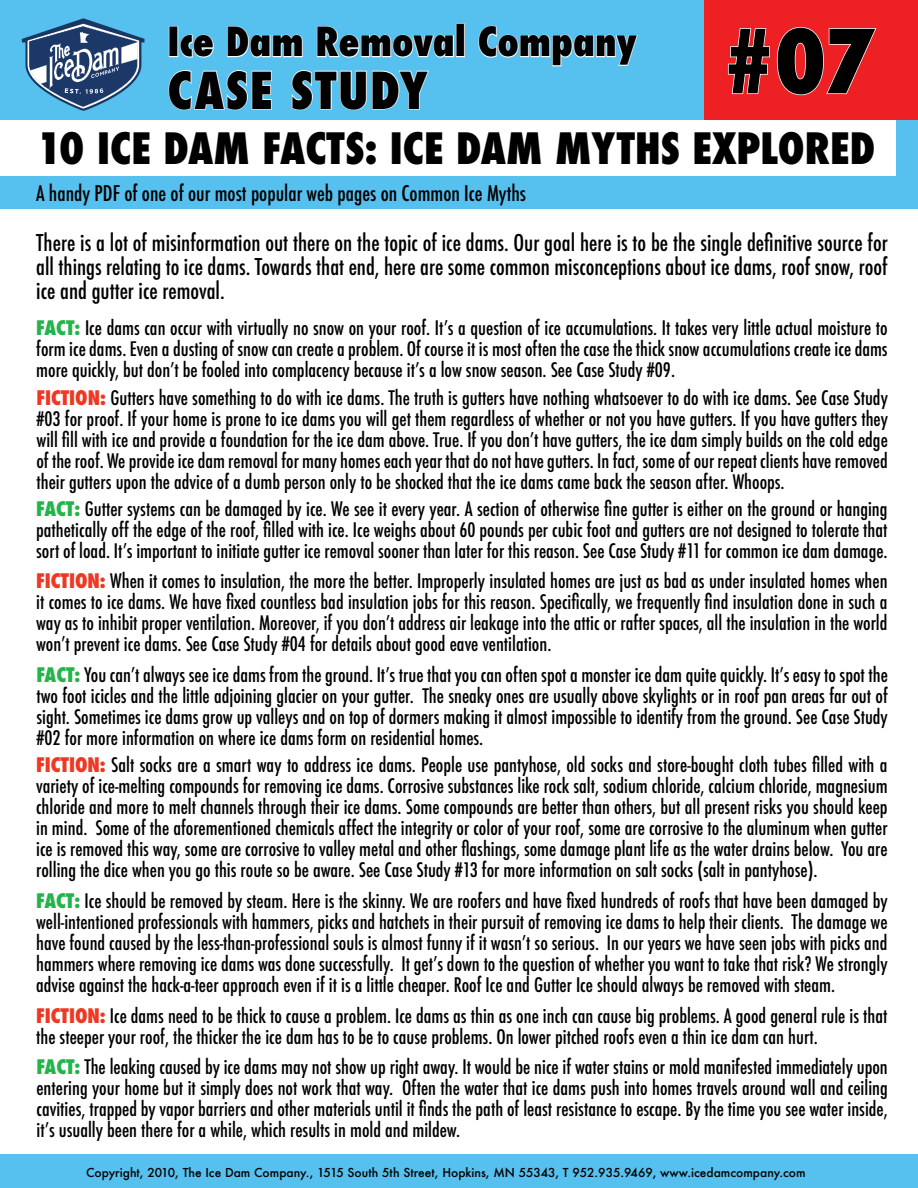
<style>
.page{position:relative;width:918px;height:1188px;background:#fff}
.page>*{position:absolute;margin:0;border:0;box-sizing:border-box;transform-origin:0 0}
.t1{font:800 condensed 85.5px "Futura";color:#000}
.t2{font:800 condensed 49.5px "Futura";letter-spacing:.03em;color:#000}
.t3{font:800 condensed 42px "Futura";color:#000}
.t4{font:800 condensed 39px "Futura";color:#000}
.t5{font:500 condensed 22.5px/24px "Futura";color:#000;text-align:justify}
.t6{font:500 condensed 21px "Futura";color:#000}
.t7{font:500 condensed 19.5px/21px "Futura";color:#000;text-align:justify}
.t8{font:500 12px "Futura";color:#000}
.s1{font-weight:800;color:#25b34b}
.s2{font-weight:800;color:#ee3824}
</style>
<div class="page">
<div style="left:0;top:1154px;width:918px;height:34px;background:#56c0ee"></div>
<div style="left:0;top:177px;width:918px;height:32px;background:#56c0ee"></div>
<div style="left:896px;top:4px;width:22px;height:179px;background:#56c0ee"></div>
<div style="left:0;top:0;width:705px;height:119px;background:#56c0ee"></div>
<div style="left:705px;top:0;width:213px;height:119px;background:#ed2124"></div>
<svg style="left:728px;top:26px;width:149px;height:70px"></svg>
<svg style="left:168px;top:26px;width:286px;height:85px"></svg>
<div style="left:456px;top:24px;width:9px;height:33px;border:2px solid #fff"></div>
<svg style="left:478px;top:25px;width:160px;height:42px"></svg>
<svg style="left:22px;top:18px;width:123px;height:93px"></svg>
<h3 class="t4" style="left:168px;top:17px;width:471px">Ice Dam Removal Company</h3>
<h2 class="t2" style="left:168px;top:59px;width:262px">CASE STUDY</h2>
<h1 class="t1" style="left:723px;top:8px;width:153px">#07</h1>
<h3 class="t3" style="left:36px;top:122px;width:841px">10 ICE DAM FACTS: ICE DAM MYTHS EXPLORED</h3>
<p class="t6" style="left:36px;top:180px;width:492px">A handy PDF of one of our most popular web pages on Common Ice Myths</p>
<p class="t5" style="left:36px;top:231px;width:853px">There is a lot of misinformation out there on the topic of ice dams. Our goal here is to be the single definitive source for all things relating to ice dams. Towards that end, here are some common misconceptions about ice dams, roof snow, roof ice and gutter ice removal.</p>
<p class="t7" style="left:36px;top:317px;width:853px"><span class="s1">FACT:</span> Ice dams can occur with virtually no snow on your roof. It’s a question of ice accumulations. It takes very little actual moisture to form ice dams. Even a dusting of snow can create a problem. Of course it is most often the case the thick snow accumulations create ice dams more quickly, but don’t be fooled into complacency because it’s a low snow season. See Case Study #09.</p>
<p class="t7" style="left:36px;top:387px;width:853px"><span class="s2">FICTION:</span> Gutters have something to do with ice dams. The truth is gutters have nothing whatsoever to do with ice dams. See Case Study #03 for proof. If your home is prone to ice dams you will get them regardless of whether or not you have gutters. If you have gutters they will fill with ice and provide a foundation for the ice dam above. True. If you don’t have gutters, the ice dam simply builds on the cold edge of the roof. We provide ice dam removal for many homes each year that do not have gutters. In fact, some of our repeat clients have removed their gutters upon the advice of a dumb person only to be shocked that the ice dams came back the season after. Whoops.</p>
<p class="t7" style="left:36px;top:498px;width:853px"><span class="s1">FACT:</span> Gutter systems can be damaged by ice. We see it every year. A section of otherwise fine gutter is either on the ground or hanging pathetically off the edge of the roof, filled with ice. Ice weighs about 60 pounds per cubic foot and gutters are not designed to tolerate that sort of load. It’s important to initiate gutter ice removal sooner than later for this reason. See Case Study #11 for common ice dam damage.</p>
<p class="t7" style="left:36px;top:570px;width:853px"><span class="s2">FICTION:</span> When it comes to insulation, the more the better. Improperly insulated homes are just as bad as under insulated homes when it comes to ice dams. We have fixed countless bad insulation jobs for this reason. Specifically, we frequently find insulation done in such a way as to inhibit proper ventilation. Moreover, if you don’t address air leakage into the attic or rafter spaces, all the insulation in the world won’t prevent ice dams. See Case Study #04 for details about good eave ventilation.</p>
<p class="t7" style="left:36px;top:664px;width:853px"><span class="s1">FACT:</span> You can’t always see ice dams from the ground. It’s true that you can often spot a monster ice dam quite quickly. It’s easy to spot the two foot icicles and the little adjoining glacier on your gutter. The sneaky ones are usually above skylights or in roof pan areas far out of sight. Sometimes ice dams grow up valleys and on top of dormers making it almost impossible to identify from the ground. See Case Study #02 for more information on where ice dams form on residential homes.</p>
<p class="t7" style="left:36px;top:754px;width:853px"><span class="s2">FICTION:</span> Salt socks are a smart way to address ice dams. People use pantyhose, old socks and store-bought cloth tubes filled with a variety of ice-melting compounds for removing ice dams. Corrosive substances like rock salt, sodium chloride, calcium chloride, magnesium chloride and more to melt channels through their ice dams. Some compounds are better than others, but all present risks you should keep in mind. Some of the aforementioned chemicals affect the integrity or color of your roof, some are corrosive to the aluminum when gutter ice is removed this way, some are corrosive to valley metal and other flashings, some damage plant life as the water drains below. You are rolling the dice when you go this route so be aware. See Case Study #13 for more information on salt socks (salt in pantyhose).</p>
<p class="t7" style="left:36px;top:890px;width:853px"><span class="s1">FACT:</span> Ice should be removed by steam. Here is the skinny. We are roofers and have fixed hundreds of roofs that have been damaged by well-intentioned professionals with hammers, picks and hatchets in their pursuit of removing ice dams to help their clients. The damage we have found caused by the less-than-professional souls is almost funny if it wasn’t so serious. In our years we have seen jobs with picks and hammers where removing ice dams was done successfully. It get’s down to the question of whether you want to take that risk? We strongly advise against the hack-a-teer approach even if it is a little cheaper. Roof Ice and Gutter Ice should always be removed with steam.</p>
<p class="t7" style="left:36px;top:1005px;width:853px"><span class="s2">FICTION:</span> Ice dams need to be thick to cause a problem. Ice dams as thin as one inch can cause big problems. A good general rule is that the steeper your roof, the thicker the ice dam has to be to cause problems. On lower pitched roofs even a thin ice dam can hurt.</p>
<p class="t7" style="left:36px;top:1056px;width:853px"><span class="s1">FACT:</span> The leaking caused by ice dams may not show up right away. It would be nice if water stains or mold manifested immediately upon entering your home but it simply does not work that way. Often the water that ice dams push into homes travels around wall and ceiling cavities, trapped by vapor barriers and other materials until it finds the path of least resistance to escape. By the time you see water inside, it’s usually been there for a while, which results in mold and mildew.</p>
<p class="t8" style="left:86px;top:1165px;width:721px">Copyright, 2010, The Ice Dam Company., 1515 South 5th Street, Hopkins, MN 55343, T 952.935.9469, www.icedamcompany.com</p>
</div>
